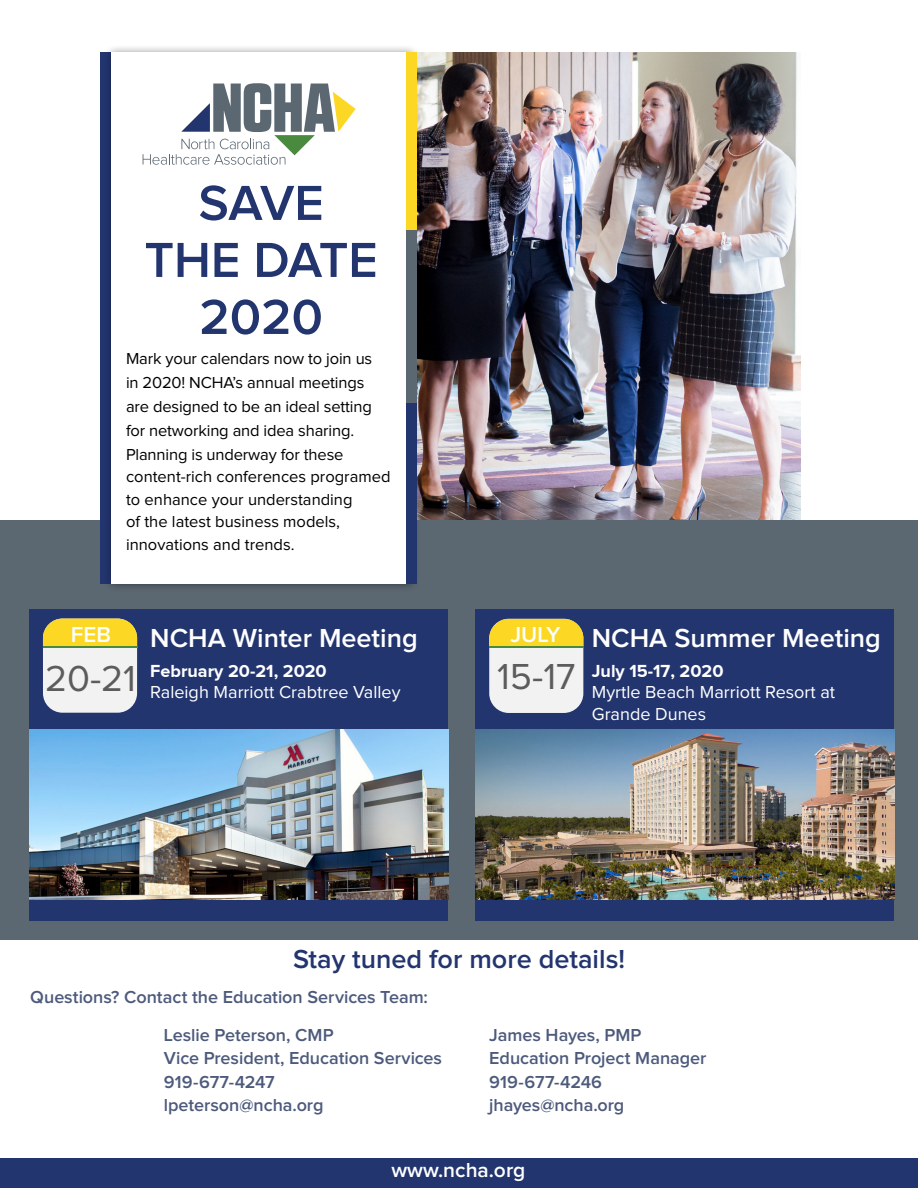
<style>
.page{position:relative;width:918px;height:1188px;background:#fff}
.page>*{position:absolute;margin:0;border:0;box-sizing:border-box;transform-origin:0 0}
.t1{font:600 51px/57px "Proxima Nova";color:#23356f;text-align:center}
.t2{font:37.5px "Proxima Nova";color:#5c5c5c}
.t3{font:600 27px "Proxima Nova";color:#fff}
.t4{font:600 27px "Proxima Nova";color:#23356f}
.t5{font:600 22.5px "Proxima Nova";color:#faffff}
.t6{font:600 21px "Proxima Nova";color:#fff}
.t7{font:600 18px/23.5px "Proxima Nova";color:#4d5a7c}
.t8{font:18px/21.6px "Proxima Nova";color:#fff}
.t9{font:700 18px "Proxima Nova";color:#fff}
.t10{font:16.5px/24px "Proxima Nova";letter-spacing:-.01em;color:#000}
</style>
<div class="page">
<img style="left:420px;top:53px;width:380px;height:467px">
<div style="left:0;top:520px;width:918px;height:420px;background:#5b6771"></div>
<div style="left:29px;top:609px;width:419px;height:312px;background:#23356f"></div>
<div style="left:0;top:1158px;width:918px;height:30px;background:#23356f"></div>
<div style="left:101px;top:52px;width:10px;height:532px;background:#23356f"></div>
<div style="left:103px;top:44px;width:317px;height:548px;background:#000;opacity:.4"></div>
<div style="left:111px;top:52px;width:300px;height:532px;background:#fff"></div>
<div style="left:406px;top:223px;width:10px;height:181px;background:#5b6771"></div>
<div style="left:406px;top:403px;width:10px;height:181px;background:#23356f"></div>
<div style="left:406px;top:52px;width:10px;height:177px;background:#fcd723"></div>
<svg style="left:143px;top:83px;width:213px;height:82px"></svg>
<div style="left:43px;top:619px;width:94px;height:94px;background:#f2f2f2;border-radius:20px"></div>
<div style="left:43px;top:619px;width:94px;height:27px;background:#fcd723"></div>
<hr style="left:43px;top:646px;width:94px;height:2px;background:#4a8a3f">
<div style="left:475px;top:609px;width:419px;height:312px;background:#23356f"></div>
<div style="left:489px;top:619px;width:94px;height:94px;background:#f2f2f2;border-radius:20px"></div>
<svg style="left:489px;top:619px;width:94px;height:28px;background:#e9cb29"></svg>
<hr style="left:489px;top:647px;width:94px;height:1px;background:#4a8a3f">
<img style="left:30px;top:730px;width:419px;height:170px">
<img style="left:475px;top:730px;width:419px;height:170px">
<h1 class="t1" style="left:145px;top:176px;width:235px">SAVE<br>THE DATE<br>2020</h1>
<p class="t10" style="left:126px;top:347px;width:248px">Mark your calendars now to join us in 2020! NCHA’s annual meetings are designed to be an ideal setting for networking and idea sharing.<br>Planning is underway for these</p>
<p class="t10" style="left:126px;top:466px;width:266px;line-height:22.5px">content-rich conferences programed to enhance your understanding<br>of the latest business models, innovations and trends.</p>
<h3 class="t5" style="left:71px;top:621px;width:42px">FEB</h3>
<h2 class="t2" style="left:45px;top:657px;width:93px">20-21</h2>
<h3 class="t3" style="left:150px;top:622px;width:269px">NCHA Winter Meeting</h3>
<p class="t9" style="left:150px;top:660px;width:178px">February 20-21, 2020</p>
<p class="t8" style="left:150px;top:682px;width:252px">Raleigh Marriott Crabtree Valley</p>
<h3 class="t5" style="left:510px;top:622px;width:51px">JULY</h3>
<h2 class="t2" style="left:497px;top:656px;width:80px">15-17</h2>
<h3 class="t3" style="left:592px;top:622px;width:291px">NCHA Summer Meeting</h3>
<p class="t9" style="left:592px;top:660px;width:133px">July 15-17, 2020</p>
<p class="t8" style="left:592px;top:682px;width:245px">Myrtle Beach Marriott Resort at<br>Grande Dunes</p>
<h3 class="t4" style="left:293px;top:944px;width:333px">Stay tuned for more details!</h3>
<p class="t7" style="left:30px;top:986px;width:399px">Questions? Contact the Education Services Team:</p>
<p class="t7" style="left:164px;top:1023px;width:280px">Leslie Peterson, CMP<br>Vice President, Education Services<br>919-677-4247<br>lpeterson@ncha.org</p>
<p class="t7" style="left:489px;top:1023px;width:219px">James Hayes, PMP<br>Education Project Manager<br>919-677-4246 jhayes@ncha.org</p>
<p class="t6" style="left:391px;top:1159px;width:136px">www.ncha.org</p>
</div>
